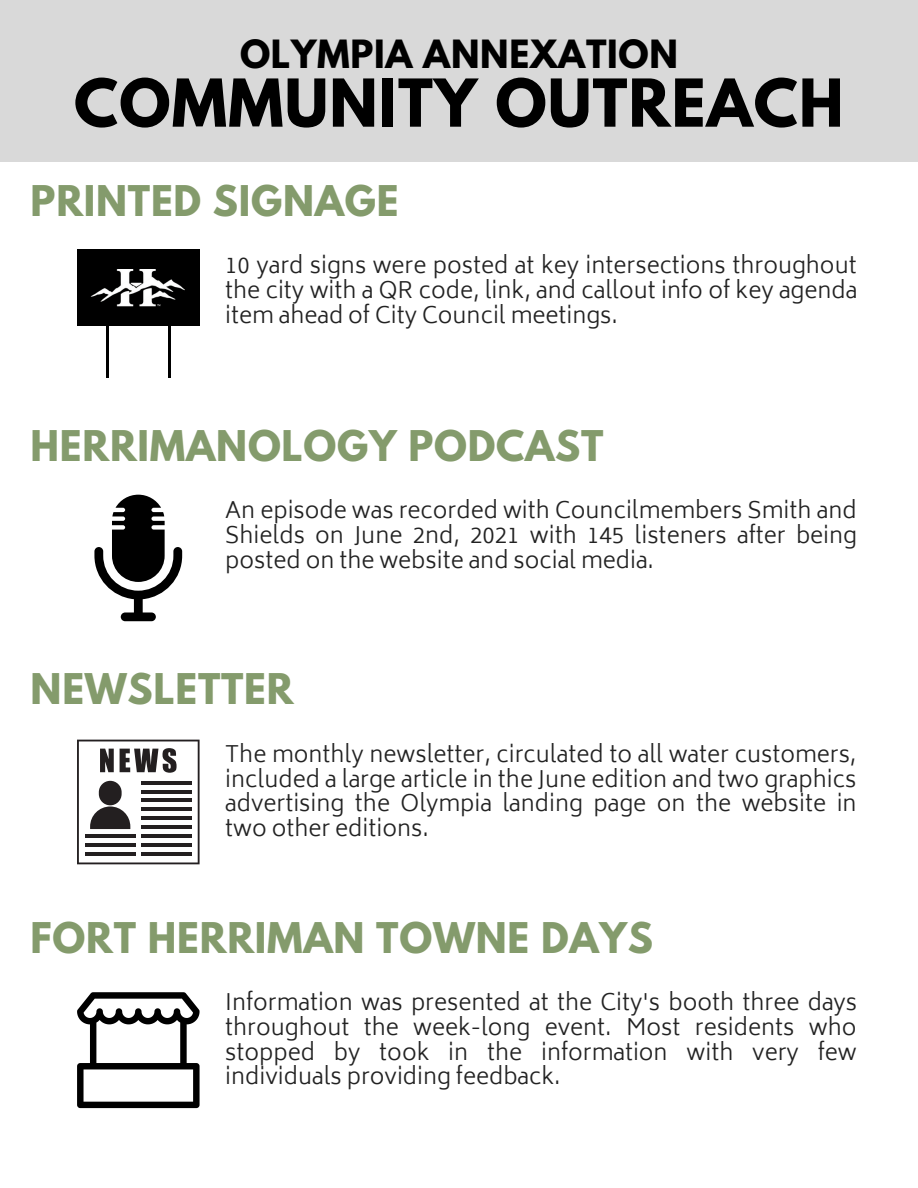
<style>
.page{position:relative;width:918px;height:1188px;background:#fff}
.page>*{position:absolute;margin:0;border:0;box-sizing:border-box;transform-origin:0 0}
.t1{font:700 58.5px "League Spartan";letter-spacing:.02em;color:#000}
.t2{font:700 37.5px "League Spartan";letter-spacing:.02em;color:#849b6c}
.t3{font:700 34.5px "League Spartan";letter-spacing:.02em;color:#000}
.t4{font:300 22.5px/24.8px "Biryani";color:#222;text-align:justify}
</style>
<div class="page">
<div style="left:0;top:0;width:918px;height:162px;background:#d9d9d9"></div>
<hr style="left:168px;top:326px;width:3px;height:52px;background:#000">
<hr style="left:106px;top:326px;width:3px;height:52px;background:#000">
<div style="left:77px;top:249px;width:123px;height:77px;background:#000"></div>
<img style="left:90px;top:270px;width:95px;height:37px">
<svg style="left:94px;top:495px;width:88px;height:126px"></svg>
<svg style="left:77px;top:740px;width:123px;height:124px"></svg>
<svg style="left:77px;top:992px;width:123px;height:116px"></svg>
<p class="t3" style="left:240px;top:37px;width:440px">OLYMPIA ANNEXATION</p>
<p class="t1" style="left:74px;top:74px;width:771px">COMMUNITY OUTREACH</p>
<p class="t2" style="left:31px;top:182px;width:369px">PRINTED SIGNAGE</p>
<p class="t4" style="left:225px;top:253px;width:634px">10 yard signs were posted at key intersections throughout the city with a QR code, link, and callout info of key agenda item ahead of City Council meetings.</p>
<p class="t2" style="left:31px;top:427px;width:574px">HERRIMANOLOGY PODCAST</p>
<p class="t4" style="left:225px;top:498px;width:633px">An episode was recorded with Councilmembers Smith and Shields on June 2nd, 2021 with 145 listeners after being posted on the website and social media.</p>
<p class="t2" style="left:31px;top:671px;width:264px">NEWSLETTER</p>
<p class="t4" style="left:225px;top:742px;width:633px">The monthly newsletter, circulated to all water customers, included a large article in the June edition and two graphics advertising the Olympia landing page on the website in two other editions.</p>
<p class="t2" style="left:31px;top:919px;width:624px">FORT HERRIMAN TOWNE DAYS</p>
<p class="t4" style="left:225px;top:990px;width:633px">Information was presented at the City's booth three days throughout the week-long event. Most residents who stopped by took in the information with very few individuals providing feedback.</p>
</div>
